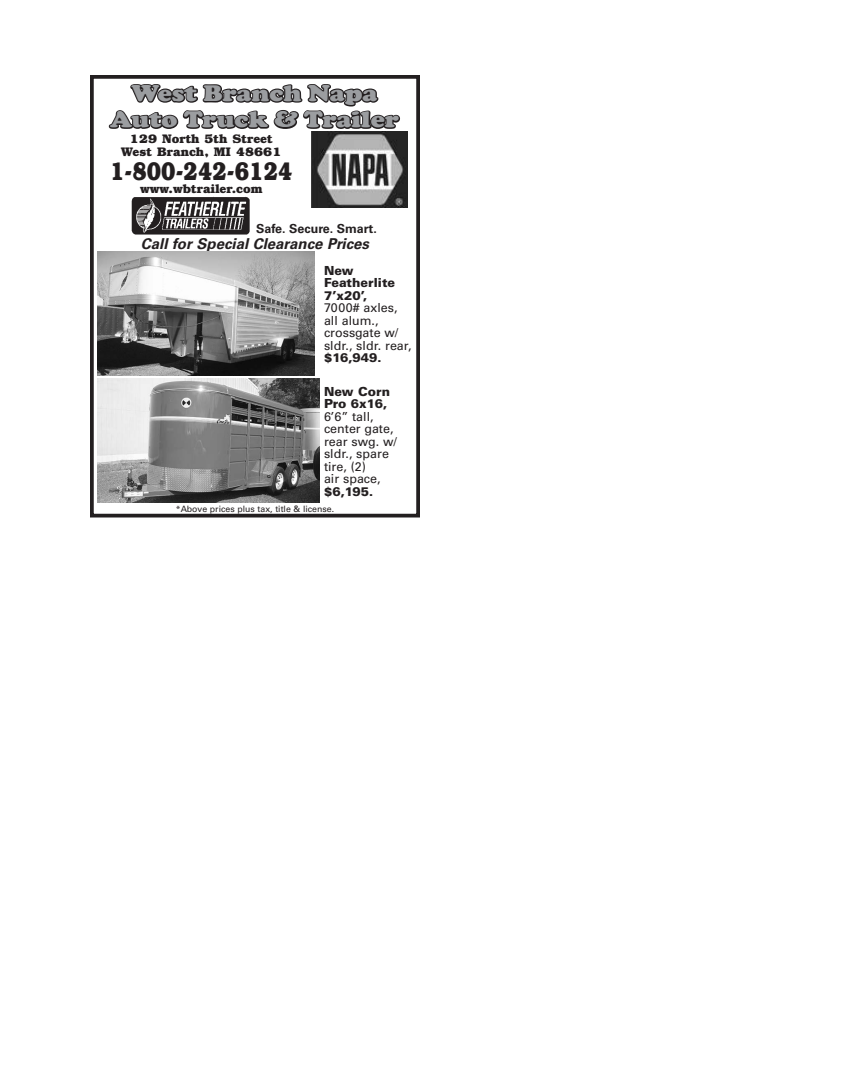
<style>
.page{position:relative;width:855px;height:1080px;background:#fff}
.page>*{position:absolute;margin:0;border:0;box-sizing:border-box;transform-origin:0 0}
.t1{font:700 26px "Bookman";color:#231f20;scale:.77 1}
.t2{font:900 23.38px/26.2px "Cooper";color:#9b9da0;text-align:center;scale:1.14 1}
.t3{font:italic 700 15px "Univers";color:#231f20}
.t4{font:12.5px/12.5px "Univers";color:#231f20}
.t5{font:700 12.5px/13.8px "Bookman";color:#231f20;text-align:center}
.t6{font:900 12.5px/12.5px "Univers";color:#231f20}
.t7{font:700 12.5px "Univers";color:#231f20}
.t8{font:8.75px "Univers";color:#231f20}
</style>
<div class="page">
<div style="left:90px;top:75px;width:330px;height:443px;border:4px solid #231f20"></div>
<img style="left:131px;top:209px;width:119px;height:26px">
<img style="left:98px;top:252px;width:216px;height:124px">
<svg style="left:107px;top:75px;width:295px;height:134px"></svg>
<img style="left:312px;top:132px;width:95px;height:75px">
<img style="left:98px;top:379px;width:222px;height:123px">
<h2 class="t2" style="left:110px;top:80px;width:255px">West Branch Napa<br>Auto Truck &amp; Trailer</h2>
<p class="t5" style="left:121px;top:131px;width:162px">129 North 5th Street<br>West Branch, MI 48661</p>
<h1 class="t1" style="left:110px;top:155px;width:239px">1-800-242-6124</h1>
<p class="t5" style="left:140px;top:181px;width:124px">www.wbtrailer.com</p>
<p class="t7" style="left:256px;top:221px;width:122px">Safe. Secure. Smart.</p>
<p class="t3" style="left:141px;top:235px;width:230px">Call for Special Clearance Prices</p>
<p class="t6" style="left:324px;top:264px;width:73px">New<br>Featherlite<br>7’x20’,</p>
<p class="t4" style="left:324px;top:302px;width:89px">7000# axles, all alum., crossgate w/ sldr., sldr. rear,</p>
<p class="t6" style="left:324px;top:352px;width:59px">$16,949.</p>
<p class="t6" style="left:324px;top:385px;width:68px">New Corn<br>Pro 6x16,</p>
<p class="t4" style="left:324px;top:410px;width:74px">6’6” tall, center gate, rear swg. w/ sldr., spare tire, (2)<br>air space,</p>
<p class="t6" style="left:324px;top:485px;width:51px">$6,195.</p>
<p class="t8" style="left:176px;top:503px;width:160px">*Above prices plus tax, title &amp; license.</p>
</div>
